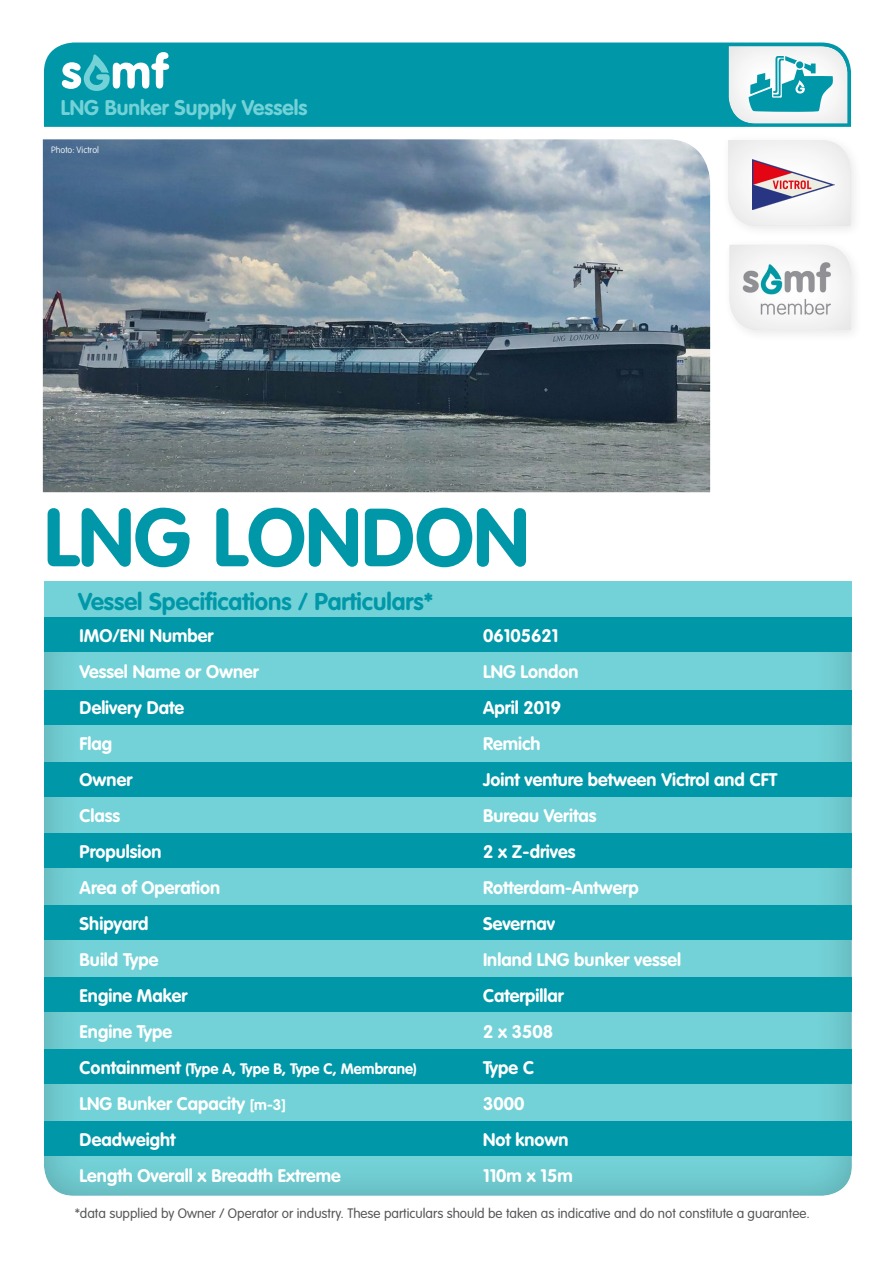
<style>
.page{position:relative;width:893px;height:1263px;background:#fff}
.page>*{position:absolute;margin:0;border:0;box-sizing:border-box;transform-origin:0 0}
.t1{font:700 81px "VAG Rounded Std";color:#0098a8}
.t2{font:700 24px "VAG Rounded Std";color:#0098a8}
.t3{font:700 21px "VAG Rounded Std";color:#73d2d7}
.t4{font:700 18px/36px "VAG Rounded Std";color:#fff}
.t5{font:700 15px "VAG Rounded Std";color:#fff}
.t6{font:300 13.5px "VAG Rounded Std";color:#57585a}
.t7{font:100 9px "VAG Rounded Std";color:#fff}
.s1{font-size:18px}
.s2{font-size:15px}
</style>
<div class="page">
<div style="left:44px;top:43px;width:807px;height:84px;background:#0098a8"></div>
<svg style="left:62px;top:52px;width:107px;height:39px"></svg>
<div style="left:728px;top:45px;width:120px;height:80px;background:#231f20;opacity:.15"></div>
<svg style="left:729px;top:46px;width:119px;height:78px"></svg>
<div style="left:726px;top:140px;width:126px;height:87px;background:#f2f2f2"></div>
<div style="left:727px;top:244px;width:125px;height:87px;background:#231f20;opacity:.15"></div>
<div style="left:44px;top:581px;width:808px;height:45px;background:#73d2d7"></div>
<div style="left:38px;top:612px;width:814px;height:585px;background:#231f20;opacity:.25"></div>
<div style="left:44px;top:834px;width:808px;height:34px;background:#0098a8"></div>
<div style="left:44px;top:618px;width:808px;height:34px;background:#0098a8"></div>
<div style="left:44px;top:691px;width:808px;height:34px;background:#0098a8"></div>
<div style="left:44px;top:978px;width:808px;height:34px;background:#0098a8"></div>
<div style="left:44px;top:905px;width:808px;height:34px;background:#0098a8"></div>
<div style="left:44px;top:1050px;width:808px;height:34px;background:#0098a8"></div>
<div style="left:44px;top:1122px;width:808px;height:34px;background:#0098a8"></div>
<div style="left:44px;top:763px;width:808px;height:34px;background:#0098a8"></div>
<img style="left:43px;top:139px;width:667px;height:353px">
<img style="left:752px;top:159px;width:82px;height:50px">
<p class="t3" style="left:61px;top:95px;width:248px">LNG Bunker Supply Vessels</p>
<p class="t7" style="left:51px;top:145px;width:50px">Photo: Victrol</p>
<h1 class="t1" style="left:44px;top:490px;width:487px">LNG LONDON</h1>
<h2 class="t2" style="left:78px;top:587px;width:356px">Vessel Specifications / Particulars*</h2>
<p class="t4" style="left:80px;top:618px;width:181px">IMO/ENI Number<br>Vessel Name or Owner<br>Delivery Date<br>Flag<br>Owner<br>Class<br>Propulsion<br>Area of Operation<br>Shipyard<br>Build Type<br>Engine Maker<br>Engine Type</p>
<p class="t5" style="left:80px;top:1059px;width:339px"><span class="s1">Containment</span> (Type A, Type B, Type C, Membrane)</p>
<p class="t4" style="left:80px;top:1086px;width:263px">LNG Bunker Capacity <span class="s2">[m-3]<br></span>Deadweight<br>Length Overall x Breadth Extreme</p>
<p class="t4" style="left:483px;top:618px;width:296px">06105621<br>LNG London<br>April 2019<br>Remich<br>Joint venture between Victrol and CFT<br>Bureau Veritas<br>2 x Z-drives<br>Rotterdam-Antwerp<br>Severnav<br>Inland LNG bunker vessel<br>Caterpillar<br>2 x 3508<br>Type C<br>3000<br>Not known<br>110m x 15m</p>
<p class="t6" style="left:75px;top:1206px;width:737px">*data supplied by Owner / Operator or industry. These particulars should be taken as indicative and do not constitute a guarantee.</p>
</div>
